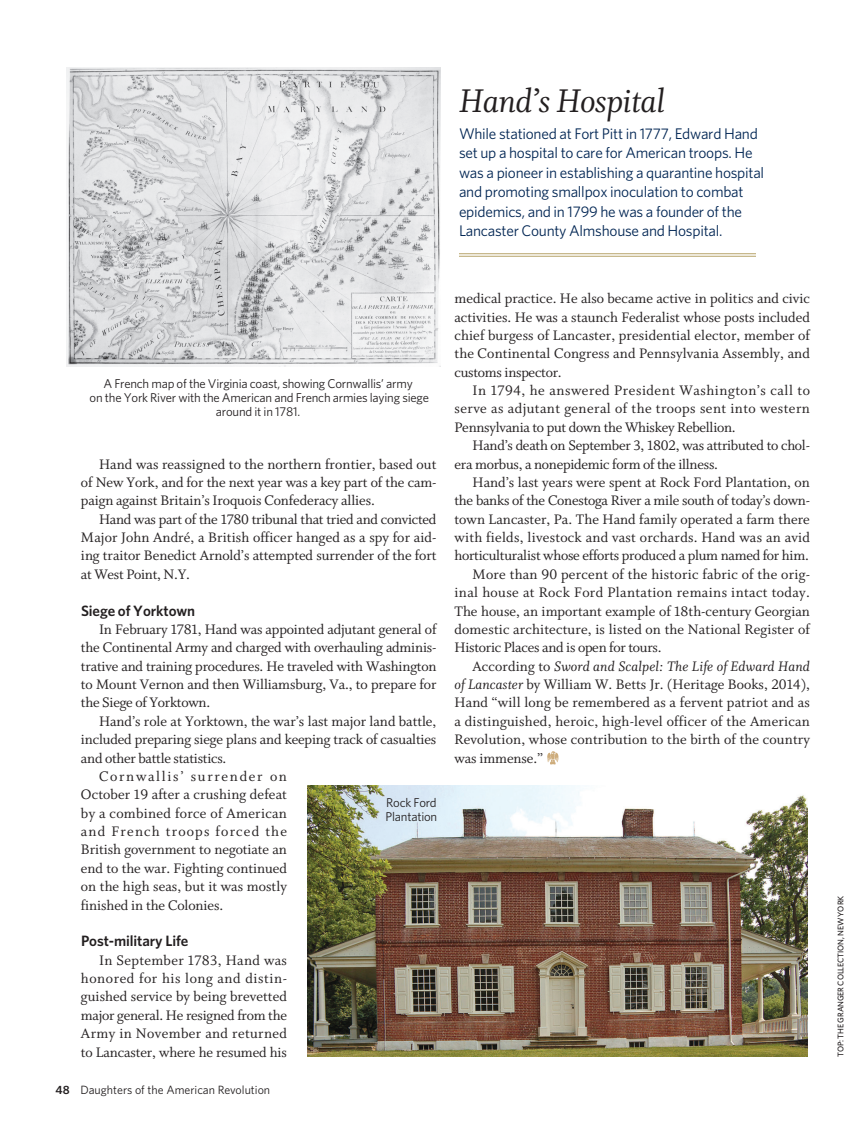
<style>
.page{position:relative;width:864px;height:1134px;background:#fff}
.page>*{position:absolute;margin:0;border:0;box-sizing:border-box;transform-origin:0 0}
.t1{font:36.75px "Whitman Italic LF";letter-spacing:-.015em;color:#231f20}
.t2{font:15.3px/18.3px "Whitman Roman LF";color:#231f20;text-align:justify}
.t3{font:15.3px/19.5px "Whitney";letter-spacing:-.015em;color:#002553}
.t4{font:15.3px "Whitman Roman LF";letter-spacing:.03em;color:#231f20}
.t5{font:15.3px "Whitman Roman LF";letter-spacing:.025em;color:#231f20}
.t6{font:15.3px "Whitman Italic LF";letter-spacing:.01em;color:#231f20}
.t7{font:15.3px "Whitman Roman LF";letter-spacing:.035em;color:#231f20}
.t8{font:15.3px "Whitman Roman LF";letter-spacing:.02em;color:#231f20}
.t9{font:15.3px "Whitman Roman LF";letter-spacing:.075em;color:#231f20}
.t10{font:15.3px "Whitman Roman LF";letter-spacing:.11em;color:#231f20}
.t11{font:600 15px "Whitney";letter-spacing:-.005em;color:#231f20}
.t12{font:12.75px/14.2px "Whitney";letter-spacing:-.015em;color:#231f20;text-align:center}
.t13{font:12px "Whitney";color:#231f20}
.t14{font:500 8.25px "Whitney";letter-spacing:-.015em;color:#231f20}
.s1{font-weight:600}
.s2{font-family:"Whitman Roman LF"}
.s3{font-family:"Whitman Italic LF"}
</style>
<div class="page">
<hr style="left:459px;top:253px;width:297px;height:1px;background:#b5a267">
<hr style="left:459px;top:256px;width:297px;height:1px;background:#b5a267">
<img style="left:67px;top:67px;width:374px;height:300px">
<img style="left:307px;top:786px;width:500px;height:271px">
<svg style="left:547px;top:752px;width:11px;height:12px"></svg>
<p class="t1" style="left:459px;top:87px;width:208px">Hand’s Hospital</p>
<p class="t3" style="left:459px;top:125px;width:307px">While stationed at Fort Pitt in 1777, Edward Hand set up a hospital to care for American troops. He was a pioneer in establishing a quarantine hospital and promoting smallpox inoculation to combat epidemics, and in 1799 he was a founder of the Lancaster County Almshouse and Hospital.</p>
<p class="t12" style="left:90px;top:377px;width:341px">A French map of the Virginia coast, showing Cornwallis’ army<br>on the York River with the American and French armies laying siege around it in 1781.</p>
<p class="t2" style="left:99px;top:456px;width:339px">Hand was reassigned to the northern frontier, based out</p>
<p class="t2" style="left:81px;top:475px;width:357px">of New York, and for the next year was a key part of the cam-</p>
<p class="t2" style="left:81px;top:493px;width:295px">paign against Britain’s Iroquois Confederacy allies.</p>
<p class="t2" style="left:99px;top:511px;width:339px">Hand was part of the 1780 tribunal that tried and convicted</p>
<p class="t2" style="left:81px;top:530px;width:357px">Major John André, a British officer hanged as a spy for aid-</p>
<p class="t2" style="left:81px;top:548px;width:357px">ing traitor Benedict Arnold’s attempted surrender of the fort</p>
<p class="t2" style="left:81px;top:566px;width:111px">at West Point, N.Y.</p>
<p class="t11" style="left:81px;top:605px;width:116px">Siege of Yorktown</p>
<p class="t2" style="left:99px;top:622px;width:339px">In February 1781, Hand was appointed adjutant general of</p>
<p class="t2" style="left:81px;top:640px;width:357px">the Continental Army and charged with overhauling adminis-</p>
<p class="t2" style="left:81px;top:658px;width:357px">trative and training procedures. He traveled with Washington</p>
<p class="t2" style="left:81px;top:677px;width:357px">to Mount Vernon and then Williamsburg, Va., to prepare for</p>
<p class="t2" style="left:81px;top:695px;width:131px">the Siege of Yorktown.</p>
<p class="t2" style="left:99px;top:713px;width:339px">Hand’s role at Yorktown, the war’s last major land battle,</p>
<p class="t2" style="left:81px;top:732px;width:357px">included preparing siege plans and keeping track of casualties</p>
<p class="t2" style="left:81px;top:750px;width:147px">and other battle statistics.</p>
<p class="t10" style="left:99px;top:771px;width:189px">Cornwallis’ surrender on</p>
<p class="t2" style="left:81px;top:787px;width:208px">October 19 after a crushing defeat</p>
<p class="t8" style="left:81px;top:807px;width:208px">by a combined force of American</p>
<p class="t9" style="left:81px;top:826px;width:208px">and French troops forced the</p>
<p class="t2" style="left:81px;top:842px;width:208px">British government to negotiate an</p>
<p class="t2" style="left:81px;top:860px;width:208px">end to the war. Fighting continued</p>
<p class="t2" style="left:81px;top:879px;width:207px">on the high seas, but it was mostly</p>
<p class="t2" style="left:81px;top:897px;width:144px">finished in the Colonies.</p>
<p class="t11" style="left:81px;top:935px;width:109px">Post-military Life</p>
<p class="t2" style="left:81px;top:952px;width:208px;text-indent:18px">In September 1783, Hand was honored for his long and distin&shy;guished service by being brevetted major general. He resigned from the Army in November and returned to Lancaster, where he resumed his</p>
<p class="t12" style="left:386px;top:796px;width:53px;text-align:left">Rock Ford<br>Plantation</p>
<p class="t13" style="left:56px;top:1085px;width:216px"><span class="s1">48</span> Daughters of the American Revolution</p>
<p class="t2" style="left:454px;top:291px;width:357px">medical practice. He also became active in politics and civic</p>
<p class="t2" style="left:454px;top:309px;width:357px">activities. He was a staunch Federalist whose posts included</p>
<p class="t2" style="left:454px;top:328px;width:357px">chief burgess of Lancaster, presidential elector, member of</p>
<p class="t2" style="left:454px;top:346px;width:357px">the Continental Congress and Pennsylvania Assembly, and</p>
<p class="t2" style="left:454px;top:364px;width:109px">customs inspector.</p>
<p class="t7" style="left:473px;top:385px;width:339px">In 1794, he answered President Washington’s call to</p>
<p class="t4" style="left:454px;top:403px;width:357px">serve as adjutant general of the troops sent into western</p>
<p class="t2" style="left:454px;top:419px;width:283px">Pennsylvania to put down the Whiskey Rebellion.</p>
<p class="t2" style="left:473px;top:438px;width:339px">Hand’s death on September 3, 1802, was attributed to chol-</p>
<p class="t2" style="left:454px;top:456px;width:265px">era morbus, a nonepidemic form of the illness.</p>
<p class="t2" style="left:473px;top:475px;width:339px">Hand’s last years were spent at Rock Ford Plantation, on</p>
<p class="t2" style="left:454px;top:493px;width:357px">the banks of the Conestoga River a mile south of today’s down-</p>
<p class="t2" style="left:454px;top:511px;width:357px">town Lancaster, Pa. The Hand family operated a farm there</p>
<p class="t2" style="left:454px;top:530px;width:357px">with fields, livestock and vast orchards. Hand was an avid</p>
<p class="t2" style="left:454px;top:548px;width:356px">horticulturalist whose efforts produced a plum named for him.</p>
<p class="t2" style="left:473px;top:566px;width:339px">More than 90 percent of the historic fabric of the orig-</p>
<p class="t5" style="left:454px;top:587px;width:357px">inal house at Rock Ford Plantation remains intact today.</p>
<p class="t2" style="left:454px;top:603px;width:357px">The house, an important example of 18th-century Georgian</p>
<p class="t2" style="left:454px;top:622px;width:357px">domestic architecture, is listed on the National Register of</p>
<p class="t2" style="left:454px;top:640px;width:209px">Historic Places and is open for tours.</p>
<p class="t6" style="left:473px;top:660px;width:339px"><span class="s2">According to</span> Sword and Scalpel: The Life of Edward Hand</p>
<p class="t2" style="left:454px;top:677px;width:357px"><span class="s3">of Lancaster</span> by William W. Betts Jr. (Heritage Books, 2014),</p>
<p class="t2" style="left:454px;top:695px;width:357px">Hand “will long be remembered as a fervent patriot and as</p>
<p class="t2" style="left:454px;top:713px;width:357px">a distinguished, heroic, high-level officer of the American</p>
<p class="t2" style="left:454px;top:732px;width:357px">Revolution, whose contribution to the birth of the country</p>
<p class="t2" style="left:454px;top:750px;width:90px">was immense.”</p>
<p class="t14" style="left:838px;top:1057px;width:163px;rotate:-90deg">TOP: THE GRANGER COLLECTION, NEW YORK</p>
</div>
